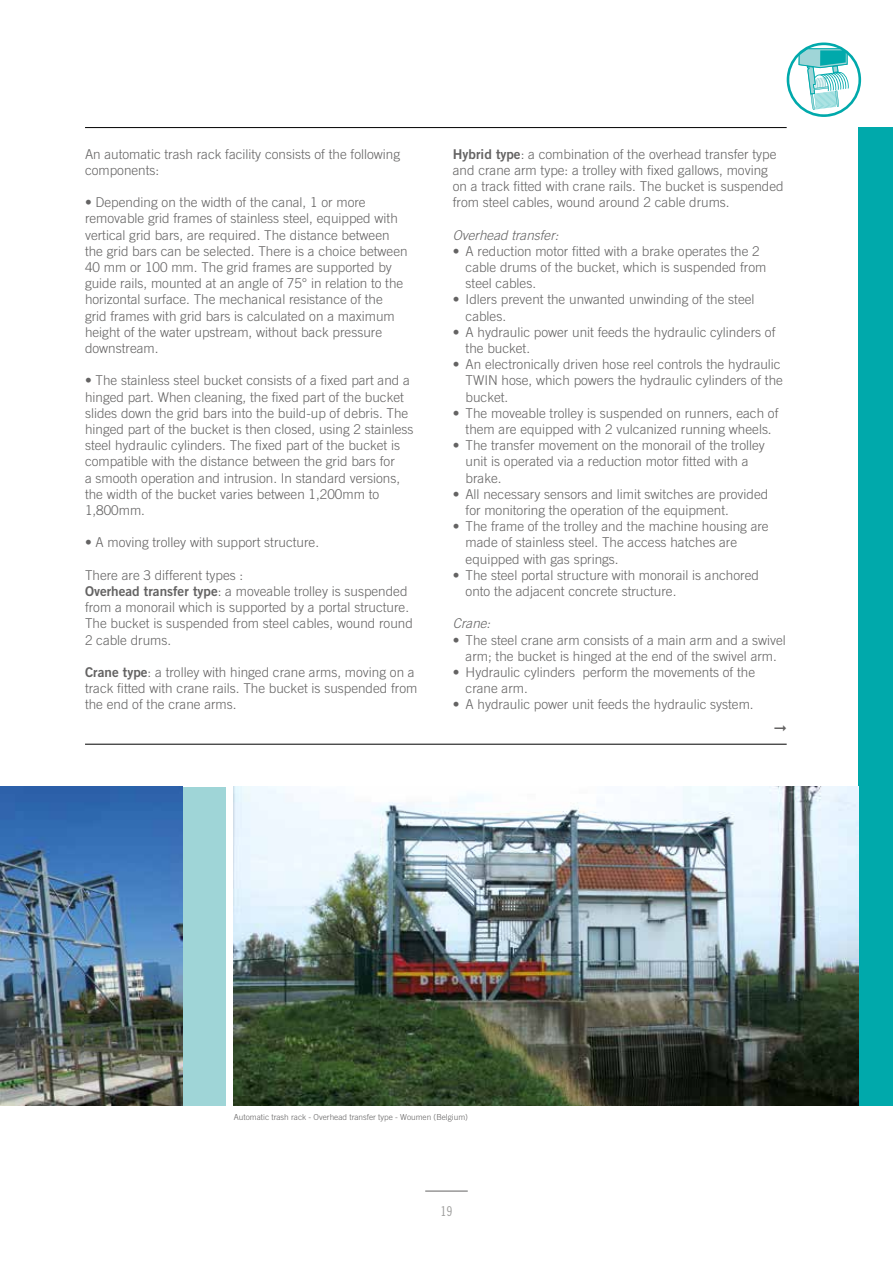
<style>
.page{position:relative;width:893px;height:1263px;background:#fff}
.page>*{position:absolute;margin:0;border:0;box-sizing:border-box;transform-origin:0 0}
.t1{font:300 13.5px/16.2px "Trade Gothic LT Std";color:#646363}
.t2{font:italic 300 13.5px "Trade Gothic LT Std";color:#646363}
.t3{font:13.5px "Trade Gothic LT Std Cn 18";color:#9d9d9c}
.t4{font:300 8.25px "Trade Gothic LT Std";color:#646363}
.s1{font-family:"Trade Gothic LT Std Bd 2";font-weight:400}
</style>
<div class="page">
<hr style="left:85px;top:127px;width:702px;height:1px;background:#000">
<svg style="left:787px;top:43px;width:74px;height:74px"></svg>
<hr style="left:85px;top:744px;width:702px;height:1px;background:#000">
<div style="left:859px;top:128px;width:34px;height:978px;background:#00a9ab"></div>
<hr style="left:425px;top:1191px;width:43px;height:1px;background:#646363">
<div style="left:183px;top:787px;width:42px;height:319px;background:#9fd5d7"></div>
<img style="left:0;top:787px;width:183px;height:319px">
<img style="left:234px;top:787px;width:625px;height:319px">
<p class="t1" style="left:85px;top:145px;width:317px">An automatic trash rack facility consists of the following components:</p>
<p class="t1" style="left:85px;top:194px;width:324px">• Depending on the width of the canal, 1 or more removable grid frames of stainless steel, equipped with vertical grid bars, are required. The distance between the grid bars can be selected. There is a choice between 40 mm or 100 mm. The grid frames are supported by guide rails, mounted at an angle of 75° in relation to the horizontal surface. The mechanical resistance of the grid frames with grid bars is calculated on a maximum height of the water upstream, without back pressure downstream.</p>
<p class="t1" style="left:85px;top:372px;width:330px">• The stainless steel bucket consists of a fixed part and a hinged part. When cleaning, the fixed part of the bucket slides down the grid bars into the build-up of debris. The hinged part of the bucket is then closed, using 2 stainless steel hydraulic cylinders. The fixed part of the bucket is compatible with the distance between the grid bars for<br>a smooth operation and intrusion. In standard versions, the width of the bucket varies between 1,200mm to 1,800mm.</p>
<p class="t1" style="left:85px;top:534px;width:236px">• A moving trolley with support structure.</p>
<p class="t1" style="left:85px;top:567px;width:329px">There are 3 different types :<br><span class="s1">Overhead transfer type</span>: a moveable trolley is suspended from a monorail which is supported by a portal structure.<br>The bucket is suspended from steel cables, wound round 2 cable drums.</p>
<p class="t1" style="left:85px;top:664px;width:334px"><span class="s1">Crane type</span>: a trolley with hinged crane arms, moving on a track fitted with crane rails. The bucket is suspended from the end of the crane arms.</p>
<p class="t1" style="left:453px;top:145px;width:332px"><span class="s1">Hybrid type</span>: a combination of the overhead transfer type and crane arm type: a trolley with fixed gallows, moving on a track fitted with crane rails. The bucket is suspended from steel cables, wound around 2 cable drums.</p>
<p class="t2" style="left:453px;top:227px;width:107px">Overhead transfer:</p>
<p class="t1" style="left:466px;top:243px;width:302px;text-indent:-13px">• A reduction motor fitted with a brake operates the 2 cable drums of the bucket, which is suspended from steel cables.</p>
<p class="t1" style="left:466px;top:291px;width:290px;text-indent:-13px">• Idlers prevent the unwanted unwinding of the steel cables.</p>
<p class="t1" style="left:466px;top:324px;width:311px;text-indent:-13px">• A hydraulic power unit feeds the hydraulic cylinders of the bucket.</p>
<p class="t1" style="left:466px;top:356px;width:319px;text-indent:-13px">• An electronically driven hose reel controls the hydraulic<br>TWIN hose, which powers the hydraulic cylinders of the bucket.</p>
<p class="t1" style="left:453px;top:405px;width:327px;text-align:center">• The moveable trolley is suspended on runners, each of them are equipped with 2 vulcanized running wheels.</p>
<p class="t1" style="left:466px;top:437px;width:301px;text-indent:-13px">• The transfer movement on the monorail of the trolley unit is operated via a reduction motor fitted with a brake.</p>
<p class="t1" style="left:466px;top:486px;width:304px;text-indent:-13px">• All necessary sensors and limit switches are provided for monitoring the operation of the equipment.</p>
<p class="t1" style="left:466px;top:518px;width:305px;text-indent:-13px">• The frame of the trolley and the machine housing are made of stainless steel. The access hatches are equipped with gas springs.</p>
<p class="t1" style="left:466px;top:567px;width:295px;text-indent:-13px">• The steel portal structure with monorail is anchored onto the adjacent concrete structure.</p>
<p class="t2" style="left:453px;top:616px;width:39px">Crane:</p>
<p class="t1" style="left:453px;top:631px;width:335px;text-align:center">• The steel crane arm consists of a main arm and a swivel arm; the bucket is hinged at the end of the swivel arm.</p>
<p class="t1" style="left:466px;top:664px;width:291px;text-indent:-13px">• Hydraulic cylinders perform the movements of the crane arm.</p>
<p class="t1" style="left:453px;top:696px;width:302px">• A hydraulic power unit feeds the hydraulic system.</p>
<p class="t4" style="left:234px;top:1112px;width:236px">Automatic trash rack - Overhead transfer type - Woumen (Belgium)</p>
<p class="t3" style="left:440px;top:1203px;width:13px">19</p>
</div>
